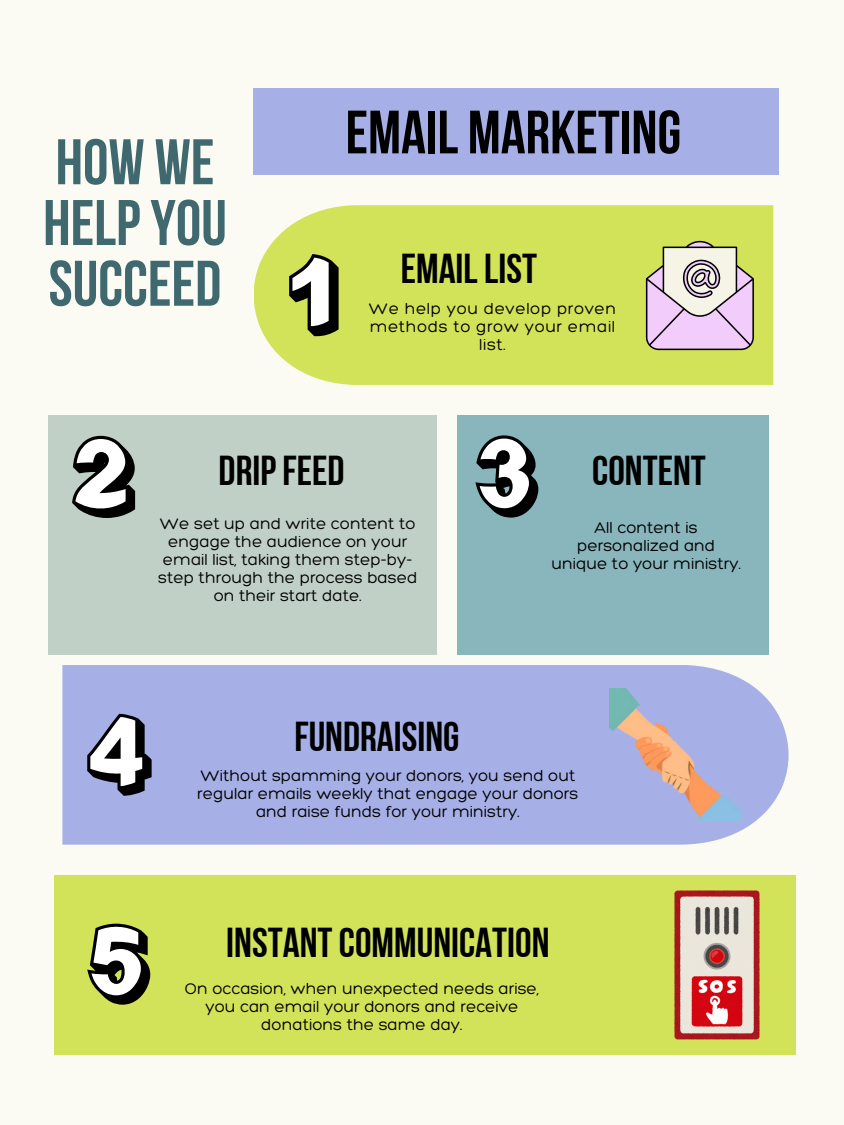
<style>
.page{position:relative;width:844px;height:1125px;background:#fbfbf3}
.page>*{position:absolute;margin:0;border:0;box-sizing:border-box;transform-origin:0 0}
.t1{font:64.2px/60.8px "Bebas Neue Cyrillic";color:#3f686f}
.t2{font:61.05px "Bebas Neue Cyrillic";color:#000}
.t3{font:41.7px "Bebas Neue Cyrillic";color:#000}
.t4{font:300 16.65px/18px "Hero";color:#000;text-align:center}
.t5{font:300 16.65px/18px "Hero";letter-spacing:.035em;color:#000;text-align:center}
</style>
<div class="page">
<div style="left:55px;top:875px;width:741px;height:180px;background:#d3e359"></div>
<div style="left:254px;top:88px;width:524px;height:87px;background:#a6b0e6"></div>
<div style="left:62px;top:665px;width:726px;height:180px;background:#a6b0e6"></div>
<div style="left:254px;top:205px;width:519px;height:180px;background:#d3e359"></div>
<div style="left:48px;top:416px;width:389px;height:239px;background:#c0d0c7"></div>
<div style="left:456px;top:416px;width:312px;height:239px;background:#89b5bd"></div>
<svg style="left:289px;top:254px;width:50px;height:82px"></svg>
<svg style="left:72px;top:436px;width:63px;height:82px"></svg>
<svg style="left:475px;top:435px;width:63px;height:83px"></svg>
<svg style="left:87px;top:714px;width:65px;height:82px"></svg>
<svg style="left:87px;top:924px;width:63px;height:81px"></svg>
<img style="left:609px;top:689px;width:133px;height:132px">
<img style="left:674px;top:890px;width:86px;height:150px">
<svg style="left:646px;top:240px;width:108px;height:110px"></svg>
<p class="t1" style="left:43px;top:138px;width:185px">HOW WE<br>HELPYOU<br>SUCCEED</p>
<h2 class="t2" style="left:346px;top:108px;width:337px">EMAIL MARKETING</h2>
<p class="t3" style="left:401px;top:251px;width:138px">EMAILLIST</p>
<h2 class="t5" style="left:369px;top:300px;width:249px">We help you develop proven methods to grow your email list.</h2>
<h2 class="t3" style="left:219px;top:454px;width:127px">DRIPFEED</h2>
<p class="t4" style="left:158px;top:514px;width:261px">We set up and write content to engage the audience on your email list, taking them step-by&shy;step through the process based on their start date.</p>
<h2 class="t3" style="left:294px;top:720px;width:167px">FUNDRAISING</h2>
<p class="t3" style="left:592px;top:454px;width:115px">CONTENT</p>
<p class="t4" style="left:551px;top:518px;width:191px">All content is personalized and unique to your ministry.</p>
<p class="t4" style="left:197px;top:767px;width:383px">Without spamming your donors, you send out regular emails weekly that engage your donors and raise funds for your ministry.</p>
<p class="t3" style="left:226px;top:926px;width:325px">INSTANTCOMMUNICATION</p>
<p class="t4" style="left:185px;top:979px;width:356px">On occasion, when unexpected needs arise, you can email your donors and receive donations the same day.</p>
</div>
